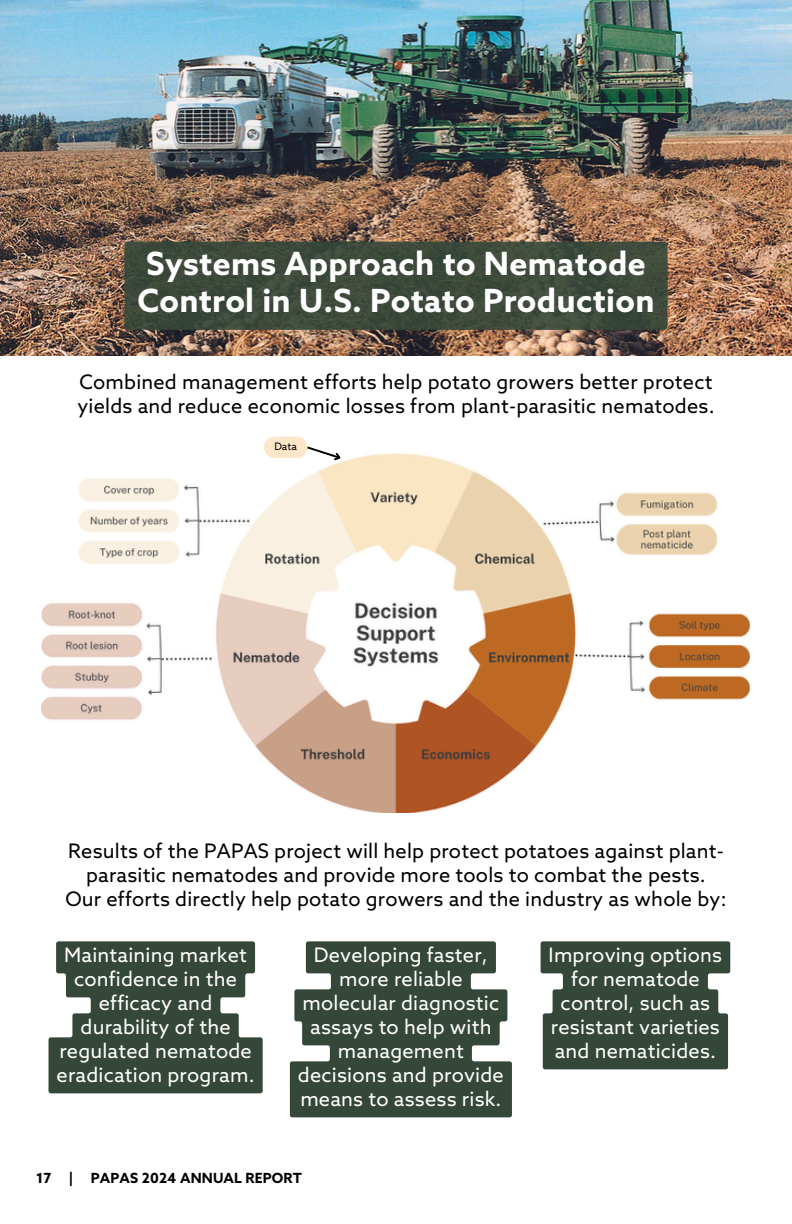
<style>
.page{position:relative;width:792px;height:1224px;background:#fff}
.page>*{position:absolute;margin:0;border:0;box-sizing:border-box;transform-origin:0 0}
.t1{font:700 32px/37.8px "Azo Sans";letter-spacing:.01em;color:#fff}
.t2{font:20px/24px "Azo Sans";letter-spacing:.01em;color:#000}
.t3{font:20px/24px "Azo Sans";letter-spacing:.01em;color:#fff;text-align:center}
.t4{font:700 14px "Azo Sans";letter-spacing:.01em;color:#000}
.t5{font:10.4px "Azo Sans";color:#000}
</style>
<div class="page">
<img style="left:0;top:0;width:792px;height:356px">
<svg style="left:124px;top:242px;width:544px;height:88px;background:#3d493b"></svg>
<img style="left:42px;top:453px;width:708px;height:359px">
<svg style="left:305px;top:446px;width:39px;height:18px"></svg>
<div style="left:264px;top:437px;width:43px;height:21px;background:#fee7c8;border-radius:11px"></div>
<svg style="left:49px;top:941px;width:214px;height:152px;background:#4d5d50"></svg>
<svg style="left:290px;top:941px;width:222px;height:176px;background:#4c5c50"></svg>
<svg style="left:541px;top:941px;width:189px;height:128px;background:#415245"></svg>
<h1 class="t1" style="left:137px;top:247px;width:519px">Systems Approach to Nematode<br>Control in U.S. Potato Production</h1>
<h2 class="t2" style="left:77px;top:371px;width:639px">Combined management efforts help potato growers better protect yields and reduce economic losses from plant-parasitic nematodes.</h2>
<p class="t5" style="left:274px;top:441px;width:24px">Data</p>
<p class="t2" style="left:65px;top:841px;width:663px;text-align:center">Results of the PAPAS project will help protect potatoes against plant&shy;parasitic nematodes and provide more tools to combat the pests.<br>Our efforts directly help potato growers and the industry as whole by:</p>
<p class="t3" style="left:57px;top:944px;width:199px">Maintaining market confidence in the efficacy and durability of the regulated nematode eradication program.</p>
<h2 class="t3" style="left:298px;top:944px;width:207px">Developing faster, more reliable molecular diagnostic assays to help with management decisions and provide means to assess risk.</h2>
<h2 class="t3" style="left:549px;top:944px;width:175px">Improving options for nematode control, such as resistant varieties and nematicides.</h2>
<p class="t4" style="left:36px;top:1171px;width:268px">17 | PAPAS 2024 ANNUAL REPORT</p>
</div>
